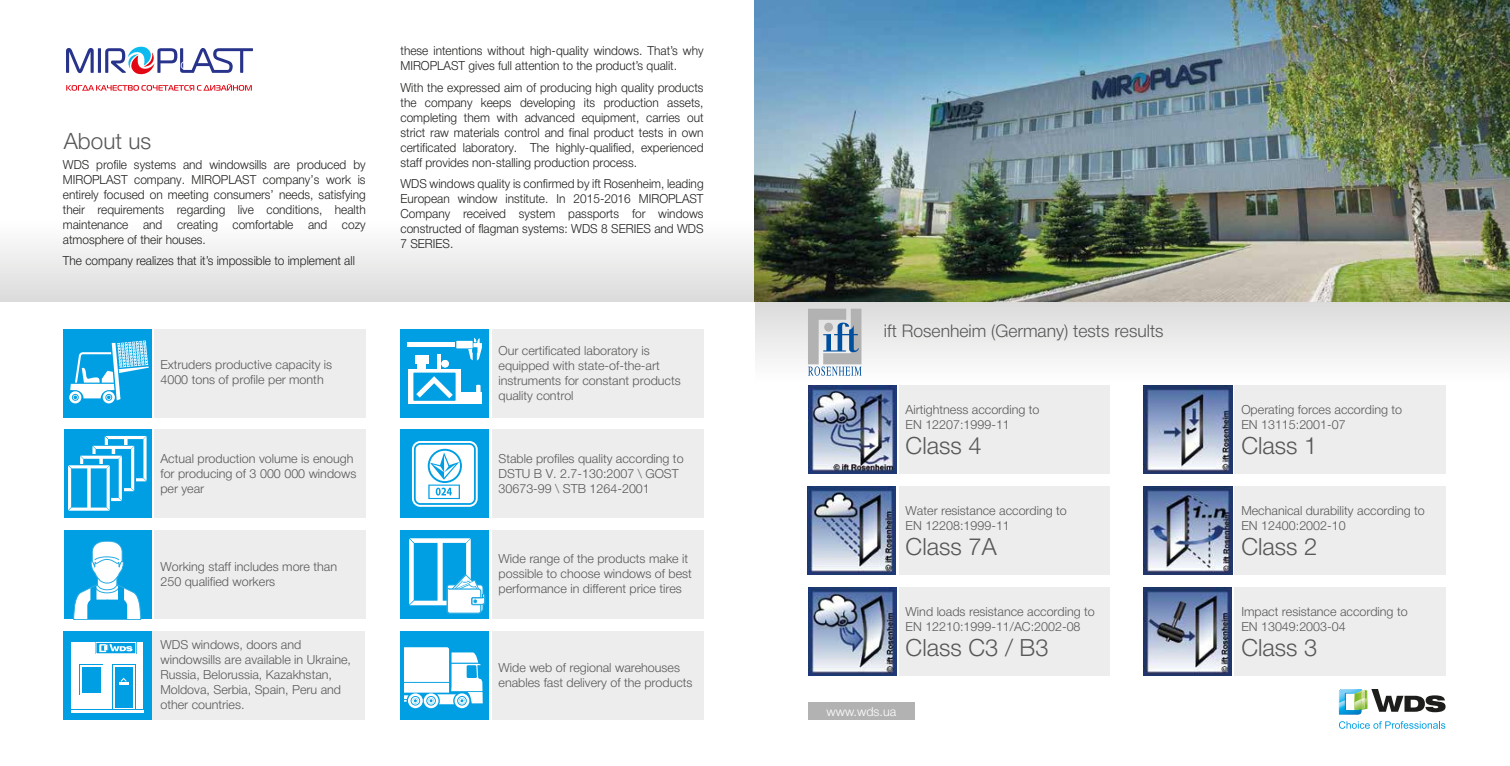
<style>
.page{position:relative;width:1510px;height:766px;background:#fff}
.page>*{position:absolute;margin:0;border:0;box-sizing:border-box;transform-origin:0 0}
.t1{font:300 23.75px "Helvetica Neue Cyr";color:#575756}
.t2{font:300 22.5px "Helvetica Neue Cyr";color:#575756}
.t3{font:300 17.5px "Helvetica Neue Cyr";color:#575756}
.t4{font:300 14.12px "Helvetica Neue Cyr";color:#fff}
.t5{font:300 12.5px/15px "Helvetica Neue Cyr";color:#575756}
.t6{font:300 12.5px/15px "Helvetica Neue Cyr";color:#1d1d1b;text-align:justify;scale:.95 1}
.t7{font:300 12.5px "Helvetica Neue Cyr";color:#fff}
</style>
<div class="page">
<div style="left:755px;top:301px;width:754px;height:81px;background:linear-gradient(to bottom,#dbdada,#fefefe)"></div>
<div style="left:0;top:220px;width:755px;height:81px;background:linear-gradient(to bottom,#fff,#dbdbdb)"></div>
<img style="left:755px;top:0;width:754px;height:301px">
<svg style="left:66px;top:84px;width:186px;height:7px"></svg>
<svg style="left:66px;top:47px;width:187px;height:27px"></svg>
<div style="left:63px;top:328px;width:88px;height:89px;background:#009fe3"></div>
<svg style="left:69px;top:340px;width:80px;height:63px"></svg>
<div style="left:63px;top:631px;width:88px;height:88px;background:#009fe3"></div>
<svg style="left:99px;top:644px;width:33px;height:7px"></svg>
<div style="left:96px;top:642px;width:40px;height:11px;border:1px solid #fff"></div>
<div style="left:137px;top:642px;width:5px;height:11px;background:#fff"></div>
<div style="left:71px;top:654px;width:71px;height:54px;background:#fff"></div>
<div style="left:71px;top:642px;width:24px;height:11px;background:#fff"></div>
<hr style="left:71px;top:709px;width:73px;height:3px;background:#fff">
<svg style="left:112px;top:664px;width:23px;height:45px"></svg>
<svg style="left:113px;top:665px;width:21px;height:44px"></svg>
<div style="left:115px;top:666px;width:17px;height:41px;background:#009fe3"></div>
<svg style="left:119px;top:678px;width:9px;height:6px"></svg>
<svg style="left:79px;top:664px;width:24px;height:30px"></svg>
<div style="left:80px;top:664px;width:22px;height:30px;background:linear-gradient(to right,#009fe3,#009fe3)"></div>
<div style="left:82px;top:666px;width:19px;height:26px;background:#009fe3"></div>
<div style="left:400px;top:328px;width:89px;height:89px;background:#009fe3"></div>
<hr style="left:438px;top:354px;width:3px;height:15px;background:#fff">
<div style="left:415px;top:356px;width:13px;height:8px;background:#fff"></div>
<div style="left:417px;top:364px;width:9px;height:5px;background:#fff"></div>
<div style="left:441px;top:360px;width:8px;height:7px;background:#fff;border-radius:50%"></div>
<svg style="left:408px;top:369px;width:73px;height:35px"></svg>
<div style="left:456px;top:341px;width:17px;height:7px;background:#fff"></div>
<svg style="left:468px;top:337px;width:14px;height:23px"></svg>
<hr style="left:408px;top:342px;width:47px;height:4px;background:#fff">
<div style="left:64px;top:429px;width:87px;height:89px;background:#009fe3"></div>
<svg style="left:68px;top:436px;width:79px;height:74px"></svg>
<div style="left:400px;top:631px;width:89px;height:88px;background:#009fe3"></div>
<svg style="left:404px;top:647px;width:79px;height:61px"></svg>
<div style="left:400px;top:429px;width:89px;height:89px;background:#009fe3"></div>
<svg style="left:416px;top:444px;width:58px;height:59px;background:#d3eefa"></svg>
<div style="left:412px;top:441px;width:66px;height:65px;border:2px solid #fff;border-radius:7px"></div>
<div style="left:64px;top:530px;width:87px;height:89px;background:#009fe3"></div>
<svg style="left:73px;top:540px;width:68px;height:79px"></svg>
<div style="left:400px;top:530px;width:89px;height:89px;background:#009fe3"></div>
<svg style="left:409px;top:538px;width:77px;height:76px"></svg>
<div style="left:154px;top:328px;width:211px;height:89px;background:#ededed"></div>
<div style="left:492px;top:328px;width:211px;height:89px;background:#ededed"></div>
<div style="left:898px;top:385px;width:211px;height:89px;background:#ededed"></div>
<div style="left:1234px;top:385px;width:212px;height:89px;background:#ededed"></div>
<div style="left:898px;top:486px;width:211px;height:88px;background:#ededed"></div>
<div style="left:1234px;top:486px;width:212px;height:88px;background:#ededed"></div>
<div style="left:898px;top:587px;width:211px;height:88px;background:#ededed"></div>
<div style="left:1234px;top:587px;width:212px;height:88px;background:#ededed"></div>
<div style="left:152px;top:631px;width:213px;height:88px;background:#ededed"></div>
<div style="left:154px;top:429px;width:211px;height:89px;background:#ededed"></div>
<div style="left:492px;top:429px;width:211px;height:89px;background:#ededed"></div>
<div style="left:492px;top:631px;width:211px;height:88px;background:#ededed"></div>
<div style="left:154px;top:530px;width:211px;height:89px;background:#ededed"></div>
<div style="left:492px;top:530px;width:211px;height:89px;background:#ededed"></div>
<svg style="left:808px;top:308px;width:53px;height:67px;background:#aeb9c5"></svg>
<img style="left:808px;top:385px;width:88px;height:89px">
<img style="left:1144px;top:385px;width:88px;height:89px">
<img style="left:808px;top:587px;width:88px;height:88px">
<img style="left:1144px;top:486px;width:88px;height:88px">
<img style="left:1143px;top:587px;width:88px;height:88px">
<img style="left:807px;top:486px;width:89px;height:88px">
<div style="left:808px;top:702px;width:106px;height:17px;background:#b3b2b2"></div>
<svg style="left:1338px;top:689px;width:107px;height:25px"></svg>
<svg style="left:1339px;top:721px;width:106px;height:7px"></svg>
<h2 class="t2" style="left:64px;top:129px;width:89px">About us</h2>
<p class="t4" style="left:180px;top:57px;width:9px">о</p>
<p class="t6" style="left:63px;top:157px;width:320px">WDS profile systems and windowsills are produced by MIROPLAST company. MIROPLAST company’s work is entirely focused on meeting consumers’ needs, satisfying their requirements regarding live conditions, health maintenance and creating comfortable and cozy atmosphere of their houses.</p>
<p class="t6" style="left:63px;top:253px;width:309px">The company realizes that it’s impossible to implement all</p>
<p class="t5" style="left:160px;top:357px;width:173px">Extruders productive capacity is<br>4000 tons of profile per month</p>
<p class="t5" style="left:160px;top:451px;width:197px">Actual production volume is enough for producing of 3 000 000 windows per year</p>
<p class="t5" style="left:160px;top:559px;width:178px">Working staff includes more than<br>250 qualified workers</p>
<p class="t5" style="left:160px;top:637px;width:192px">WDS windows, doors and windowsills are available in Ukraine,<br>Russia, Belorussia, Kazakhstan,<br>Moldova, Serbia, Spain, Peru and other countries.</p>
<p class="t6" style="left:400px;top:44px;width:320px">these intentions without high-quality windows. That’s why<br>MIROPLAST gives full attention to the product’s qualit.</p>
<p class="t6" style="left:400px;top:80px;width:320px">With the expressed aim of producing high quality products the company keeps developing its production assets, completing them with advanced equipment, carries out strict raw materials control and final product tests in own certificated laboratory. The highly-qualified, experienced staff provides non-stalling production process.</p>
<p class="t6" style="left:400px;top:176px;width:320px">WDS windows quality is confirmed by ift Rosenheim, leading European window institute. In 2015-2016 MIROPLAST Company received system passports for windows constructed of flagman systems: WDS 8 SERIES and WDS 7 SERIES.</p>
<p class="t5" style="left:498px;top:343px;width:184px">Our certificated laboratory is equipped with state-of-the-art instruments for constant products quality control</p>
<p class="t5" style="left:498px;top:451px;width:186px">Stable profiles quality according to<br>DSTU B V. 2.7-130:2007 \ GOST<br>30673-99 \ STB 1264-2001</p>
<p class="t5" style="left:498px;top:551px;width:195px">Wide range of the products make it possible to choose windows of best performance in different price tires</p>
<p class="t5" style="left:498px;top:660px;width:196px">Wide web of regional warehouses enables fast delivery of the products</p>
<h3 class="t3" style="left:884px;top:320px;width:281px">ift Rosenheim (Germany) tests results</h3>
<p class="t5" style="left:905px;top:402px;width:135px">Airtightness according to<br>EN 12207:1999-11</p>
<h1 class="t1" style="left:905px;top:432px;width:78px">Class 4</h1>
<p class="t5" style="left:905px;top:503px;width:163px">Water resistance according to<br>EN 12208:1999-11</p>
<h1 class="t1" style="left:905px;top:533px;width:93px">Class 7A</h1>
<p class="t5" style="left:905px;top:604px;width:191px">Wind loads resistance according to<br>EN 12210:1999-11/AC:2002-08</p>
<h1 class="t1" style="left:905px;top:634px;width:144px">Class C3 / B3</h1>
<p class="t7" style="left:826px;top:704px;width:71px">www.wds.ua</p>
<p class="t5" style="left:1241px;top:402px;width:162px">Operating forces according to<br>EN 13115:2001-07</p>
<h1 class="t1" style="left:1241px;top:432px;width:78px">Class 1</h1>
<p class="t5" style="left:1241px;top:503px;width:185px">Mechanical durability according to<br>EN 12400:2002-10</p>
<h1 class="t1" style="left:1241px;top:533px;width:78px">Class 2</h1>
<p class="t5" style="left:1241px;top:604px;width:168px">Impact resistance according to<br>EN 13049:2003-04</p>
<h1 class="t1" style="left:1241px;top:634px;width:78px">Class 3</h1>
</div>
